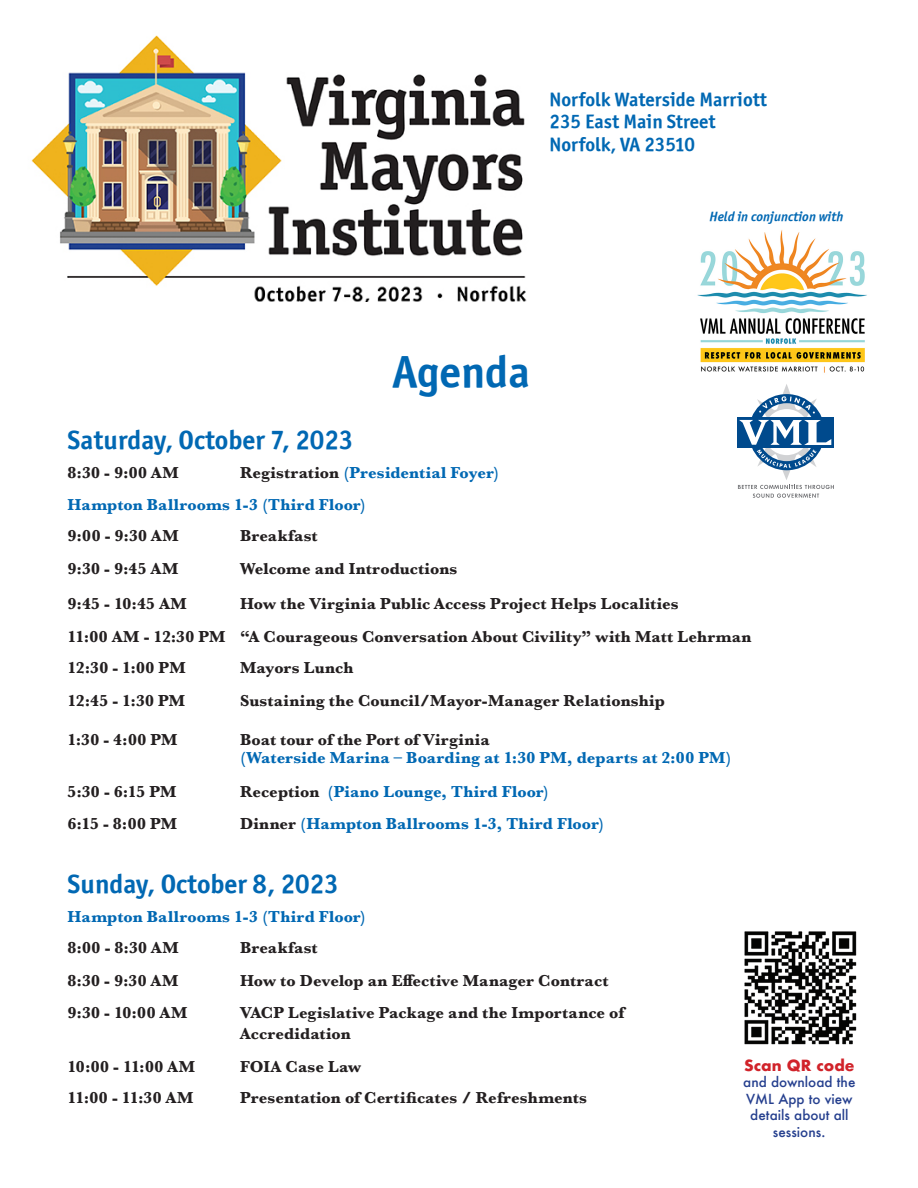
<style>
.page{position:relative;width:918px;height:1188px;background:#fff}
.page>*{position:absolute;margin:0;border:0;box-sizing:border-box;transform-origin:0 0}
.Large_Day_Date_Blue{font:45px "Officina Sans ITCTT Bold";color:#0168b3}
.Large_Day_Date_Blue-2{font:27px "Officina Sans ITCTT Bold";color:#0168b3}
.Large_Day_Date_Blue-3{font:19.5px "Officina Sans ITCTT Bold";color:#0168b3}
.Times_and_Event_Bold{font:700 16.5px/21px "Baskerville";letter-spacing:.01em;color:#231f20}
.Times_and_Event_Bold-2{font:700 16.5px/18px "Baskerville";letter-spacing:.01em;color:#0168b3}
.t1{font:700 15px "Futura";color:#d1232a}
.t2{font:500 13.5px/16.5px "Futura";color:#253f8e;text-align:center}
.Large_Day_Date_Blue-4{font:italic 13.5px "Officina Sans ITCTT Bold";color:#0168b3}
.s1{color:#231f20}
.s2{font-size:15px}
</style>
<div class="page">
<img style="left:31px;top:35px;width:496px;height:267px">
<img style="left:697px;top:230px;width:170px;height:143px">
<svg style="left:738px;top:384px;width:96px;height:114px"></svg>
<img style="left:744px;top:931px;width:113px;height:114px">
<p class="Large_Day_Date_Blue-3" style="left:550px;top:87px;width:219px">Norfolk Waterside Marriott</p>
<p class="Large_Day_Date_Blue-3" style="left:550px;top:109px;width:167px">235 East Main Street</p>
<p class="Large_Day_Date_Blue-3" style="left:550px;top:132px;width:147px">Norfolk, VA 23510</p>
<p class="Large_Day_Date_Blue" style="left:392px;top:344px;width:139px">Agenda</p>
<p class="Large_Day_Date_Blue-4" style="left:709px;top:208px;width:135px">Held in conjunction with</p>
<p class="Large_Day_Date_Blue-2" style="left:68px;top:423px;width:287px">Saturday, October 7, 2023</p>
<p class="Times_and_Event_Bold" style="left:68px;top:463px;width:113px">8:30 - 9:00 AM</p>
<p class="Times_and_Event_Bold-2" style="left:240px;top:464px;width:261px"><span class="s1">Registration</span> (Presidential Foyer)</p>
<p class="Times_and_Event_Bold-2" style="left:68px;top:496px;width:300px">Hampton Ballrooms 1-3 (Third Floor)</p>
<p class="Times_and_Event_Bold" style="left:68px;top:526px;width:113px">9:00 - 9:30 AM</p>
<p class="Times_and_Event_Bold" style="left:240px;top:526px;width:79px">Breakfast</p>
<p class="Times_and_Event_Bold" style="left:68px;top:559px;width:112px">9:30 - 9:45 AM</p>
<p class="Times_and_Event_Bold" style="left:240px;top:559px;width:219px">Welcome and Introductions</p>
<p class="Times_and_Event_Bold" style="left:68px;top:593px;width:121px">9:45 - 10:45 AM</p>
<p class="Times_and_Event_Bold" style="left:240px;top:593px;width:440px">How the Virginia Public Access Project Helps Localities</p>
<p class="Times_and_Event_Bold" style="left:68px;top:626px;width:686px">11:00 AM - 12:30 PM “A Courageous Conversation About Civility” with Matt Lehrman</p>
<p class="Times_and_Event_Bold" style="left:68px;top:658px;width:120px">12:30 - 1:00 PM</p>
<p class="Times_and_Event_Bold" style="left:240px;top:658px;width:115px">Mayors Lunch</p>
<p class="Times_and_Event_Bold" style="left:68px;top:691px;width:119px">12:45 - 1:30 PM</p>
<p class="Times_and_Event_Bold" style="left:240px;top:691px;width:426px">Sustaining the Council/Mayor-Manager Relationship</p>
<p class="Times_and_Event_Bold" style="left:68px;top:729px;width:112px">1:30 - 4:00 PM</p>
<p class="Times_and_Event_Bold-2" style="left:240px;top:730px;width:493px"><span class="s1">Boat tour of the Port of Virginia<br></span>(Waterside Marina – Boarding at 1:30 PM, departs at 2:00 PM)</p>
<p class="Times_and_Event_Bold" style="left:68px;top:781px;width:111px">5:30 - 6:15 PM</p>
<p class="Times_and_Event_Bold-2" style="left:240px;top:783px;width:310px"><span class="s1">Reception</span> (Piano Lounge, Third Floor)</p>
<p class="Times_and_Event_Bold" style="left:68px;top:813px;width:111px">6:15 - 8:00 PM</p>
<p class="Times_and_Event_Bold-2" style="left:240px;top:814px;width:366px"><span class="s1">Dinner</span> (Hampton Ballrooms 1-3, Third Floor)</p>
<p class="Large_Day_Date_Blue-2" style="left:68px;top:867px;width:273px">Sunday, October 8, 2023</p>
<p class="Times_and_Event_Bold-2" style="left:68px;top:908px;width:300px">Hampton Ballrooms 1-3 (Third Floor)</p>
<p class="Times_and_Event_Bold" style="left:68px;top:938px;width:113px">8:00 - 8:30 AM</p>
<p class="Times_and_Event_Bold" style="left:240px;top:938px;width:79px">Breakfast</p>
<p class="Times_and_Event_Bold" style="left:68px;top:971px;width:112px">8:30 - 9:30 AM</p>
<p class="Times_and_Event_Bold" style="left:240px;top:971px;width:370px">How to Develop an Effective Manager Contract</p>
<p class="Times_and_Event_Bold" style="left:68px;top:1002px;width:121px">9:30 - 10:00 AM</p>
<p class="Times_and_Event_Bold" style="left:240px;top:1002px;width:386px">VACP Legislative Package and the Importance of<br>Accredidation</p>
<p class="Times_and_Event_Bold" style="left:68px;top:1056px;width:129px">10:00 - 11:00 AM</p>
<p class="Times_and_Event_Bold" style="left:240px;top:1056px;width:123px">FOIA Case Law</p>
<p class="Times_and_Event_Bold" style="left:68px;top:1088px;width:127px">11:00 - 11:30 AM</p>
<p class="Times_and_Event_Bold" style="left:240px;top:1088px;width:349px">Presentation of Certificates / Refreshments</p>
<p class="t1" style="left:744px;top:1054px;width:112px">Scan QR code</p>
<p class="t2" style="left:743px;top:1074px;width:114px">and download the<br>VML App to view details about all sessions<span class="s2">.</span></p>
</div>
